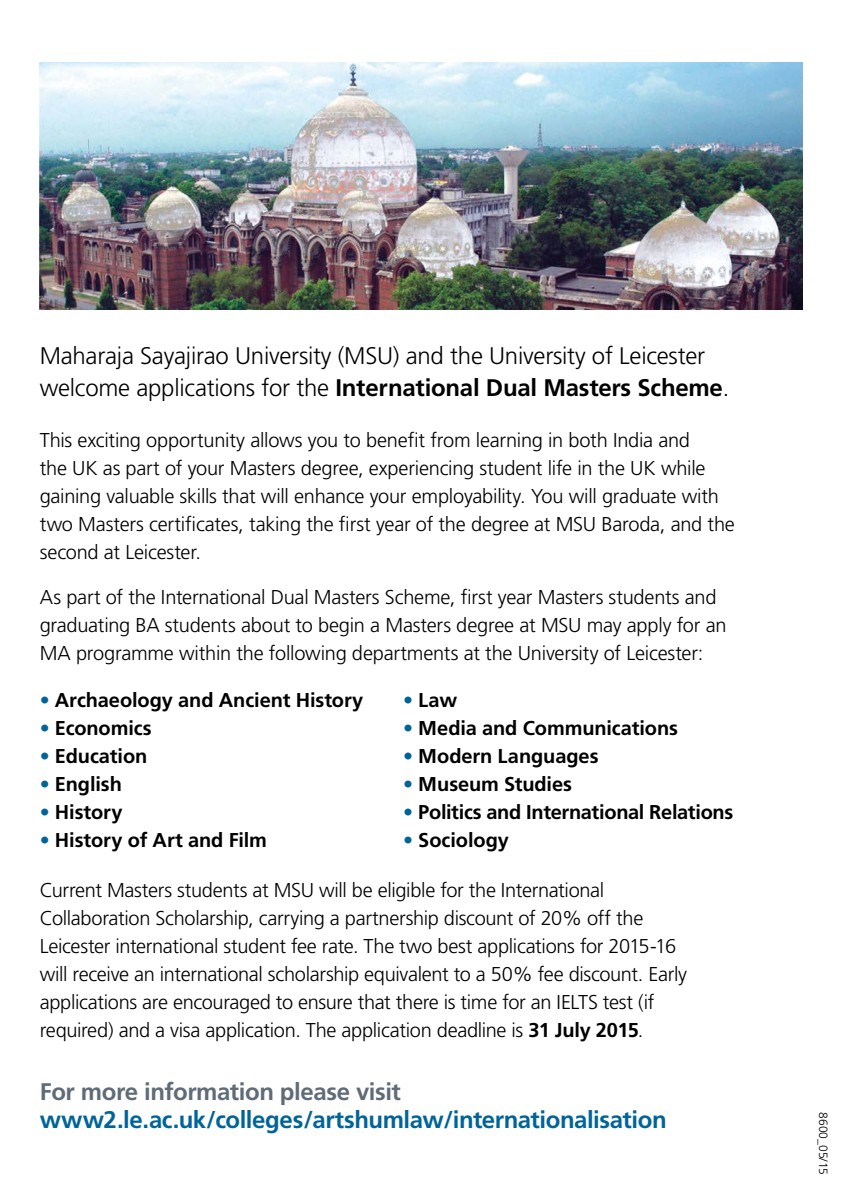
<style>
.page{position:relative;width:842px;height:1191px;background:#fff}
.page>*{position:absolute;margin:0;border:0;box-sizing:border-box;transform-origin:0 0}
.t1{font:300 24px/32px "Frutiger";letter-spacing:-.01em;color:#000}
.t2{font:700 24px "Frutiger";letter-spacing:-.02em;color:#006498}
.t3{font:700 24px "Frutiger";letter-spacing:-.02em;color:#5f6c77}
.t4{font:300 20px/28px "Frutiger";letter-spacing:-.015em;color:#000}
.t5{font:700 20px "Frutiger";letter-spacing:-.005em;color:#000}
.t6{font:300 12px "Frutiger";color:#000}
.s1{font-weight:700}
.s2{color:#006498}
</style>
<div class="page">
<img style="left:40px;top:62px;width:762px;height:247px">
<p class="t1" style="left:40px;top:340px;width:691px">Maharaja Sayajirao University (MSU) and the University of Leicester welcome applications for the <span class="s1">International Dual Masters Scheme</span>.</p>
<p class="t4" style="left:40px;top:426px;width:697px">This exciting opportunity allows you to benefit from learning in both India and<br>the UK as part of your Masters degree, experiencing student life in the UK while gaining valuable skills that will enhance your employability. You will graduate with two Masters certificates, taking the first year of the degree at MSU Baroda, and the second at Leicester.</p>
<p class="t4" style="left:40px;top:583px;width:688px">As part of the International Dual Masters Scheme, first year Masters students and graduating BA students about to begin a Masters degree at MSU may apply for an<br>MA programme within the following departments at the University of Leicester:</p>
<p class="t5" style="left:40px;top:688px;width:325px"><span class="s2">•</span> Archaeology and Ancient History</p>
<p class="t5" style="left:40px;top:716px;width:114px"><span class="s2">•</span> Economics</p>
<p class="t5" style="left:40px;top:744px;width:109px"><span class="s2">•</span> Education</p>
<p class="t5" style="left:40px;top:772px;width:84px"><span class="s2">•</span> English</p>
<p class="t5" style="left:40px;top:800px;width:84px"><span class="s2">•</span> History</p>
<p class="t5" style="left:40px;top:828px;width:229px"><span class="s2">•</span> History of Art and Film</p>
<p class="t5" style="left:403px;top:688px;width:56px"><span class="s2">•</span> Law</p>
<p class="t5" style="left:403px;top:716px;width:277px"><span class="s2">•</span> Media and Communications</p>
<p class="t5" style="left:403px;top:744px;width:197px"><span class="s2">•</span> Modern Languages</p>
<p class="t5" style="left:403px;top:772px;width:170px"><span class="s2">•</span> Museum Studies</p>
<p class="t5" style="left:403px;top:800px;width:332px"><span class="s2">•</span> Politics and International Relations</p>
<p class="t5" style="left:403px;top:828px;width:107px"><span class="s2">•</span> Sociology</p>
<p class="t4" style="left:40px;top:876px;width:649px">Current Masters students at MSU will be eligible for the International Collaboration Scholarship, carrying a partnership discount of 20% off the Leicester international student fee rate. The two best applications for 2015-16 will receive an international scholarship equivalent to a 50% fee discount. Early applications are encouraged to ensure that there is time for an IELTS test (if required) and a visa application. The application deadline is <span class="s1">31 July 2015</span>.</p>
<p class="t3" style="left:40px;top:1077px;width:363px">For more information please visit</p>
<p class="t2" style="left:40px;top:1105px;width:628px">www2.le.ac.uk/colleges/artshumlaw/internationalisation</p>
<p class="t6" style="left:830px;top:1112px;width:64px;rotate:90deg">8600_05/15</p>
</div>
